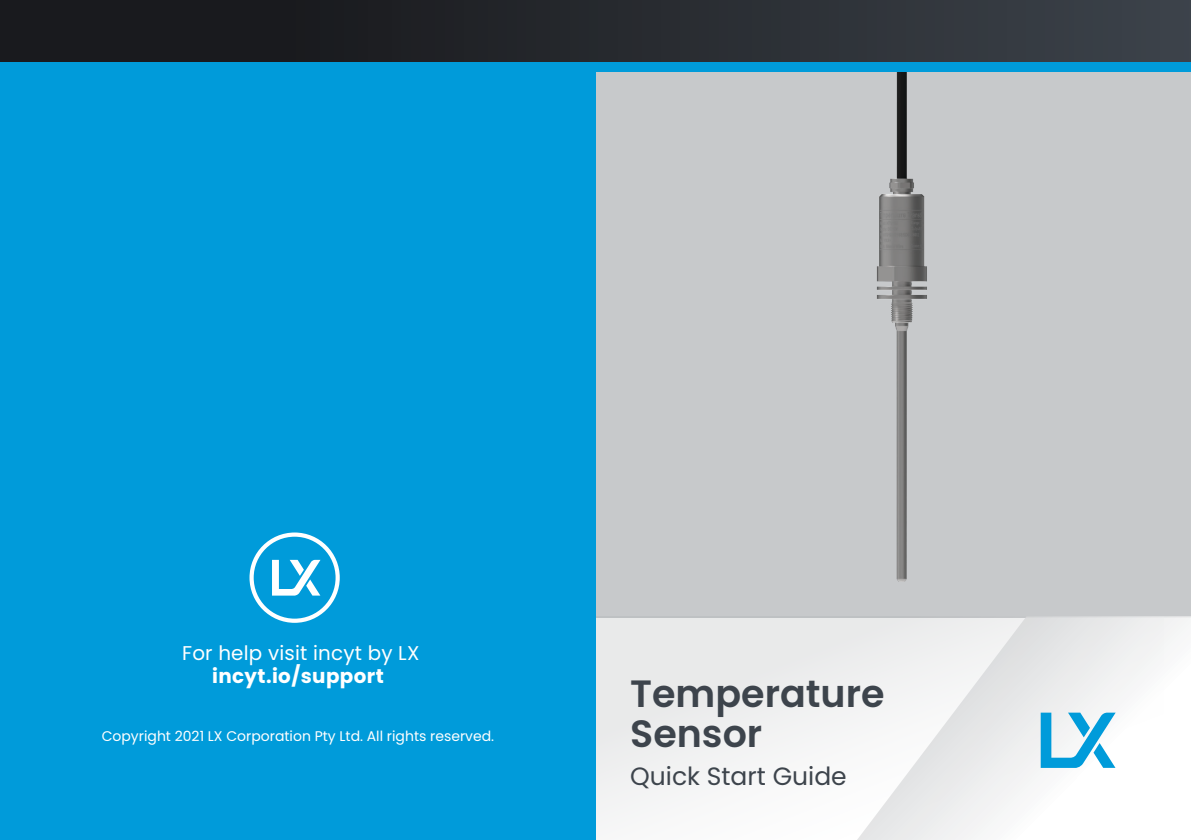
<style>
.page{position:relative;width:1191px;height:840px;background:#fff}
.page>*{position:absolute;margin:0;border:0;box-sizing:border-box;transform-origin:0 0}
.t1{font:600 38px "Poppins";color:#3d444c}
.t2{font:25px "Poppins";color:#3d444c}
.t3{font:19.8px/23.8px "Poppins";letter-spacing:.01em;color:#fff;text-align:center}
.t4{font:14px "Poppins";color:#fff}
.s1{font-weight:700}
</style>
<div class="page">
<div style="left:596px;top:0;width:595px;height:617px;background:#c7c9cb"></div>
<div style="left:596px;top:616px;width:567px;height:223px;background:linear-gradient(to bottom,#e6e7e7,#fafafa)"></div>
<svg style="left:844px;top:616px;width:347px;height:223px"></svg>
<svg style="left:1040px;top:712px;width:75px;height:55px"></svg>
<img style="left:876px;top:72px;width:51px;height:510px">
<div style="left:0;top:71px;width:596px;height:768px;background:#009bda"></div>
<svg style="left:249px;top:532px;width:91px;height:90px"></svg>
<div style="left:0;top:6px;width:1191px;height:65px;background:#009bda"></div>
<div style="left:0;top:0;width:1191px;height:62px;background:linear-gradient(to right,#131316,#3b4148)"></div>
<p class="t3" style="left:182px;top:640px;width:239px">For help visit incyt by LX <span class="s1">incyt.io/support</span></p>
<p class="t4" style="left:102px;top:727px;width:394px">Copyright 2021 LX Corporation Pty Ltd. All rights reserved.</p>
<p class="t1" style="left:630px;top:671px;width:256px">Temperature</p>
<p class="t1" style="left:630px;top:711px;width:134px">Sensor</p>
<p class="t2" style="left:630px;top:761px;width:218px">Quick Start Guide</p>
</div>
